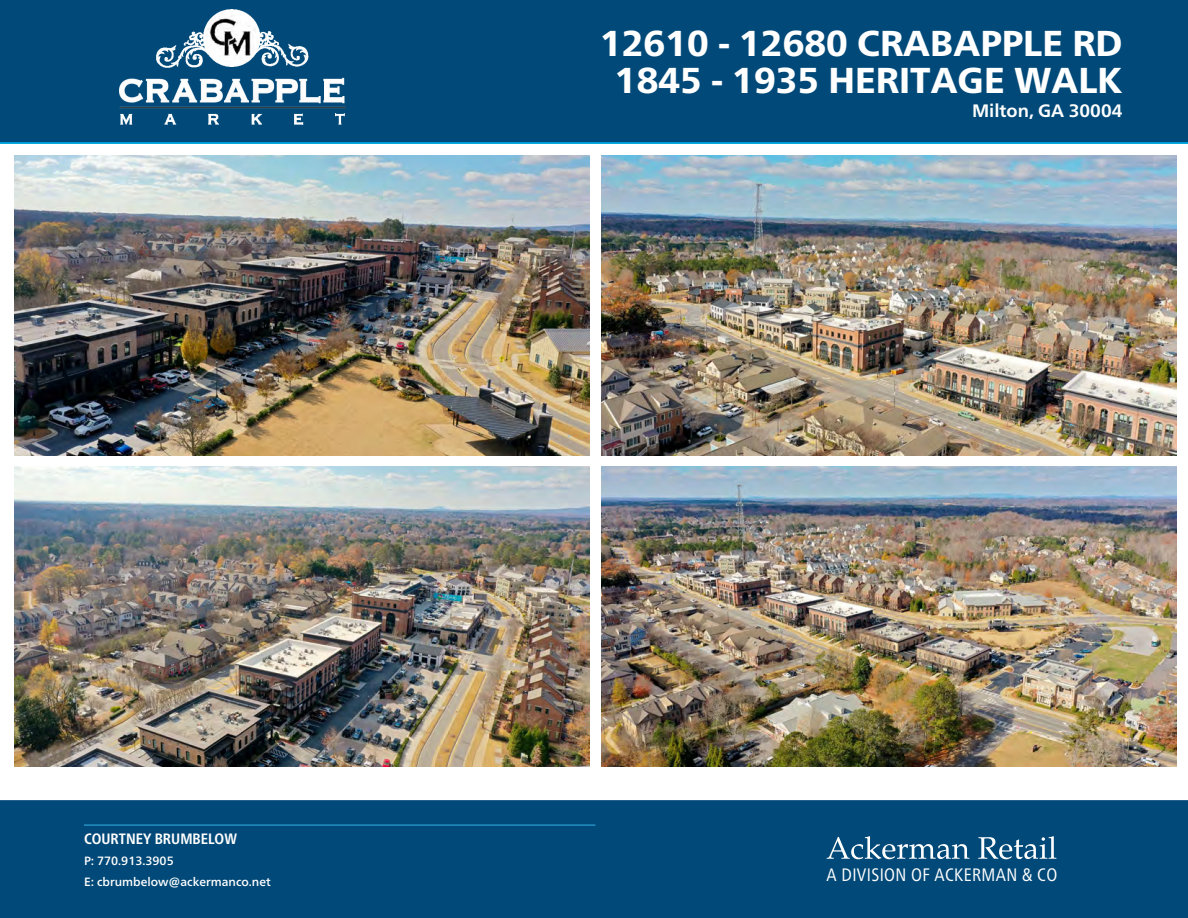
<style>
.page{position:relative;width:1188px;height:918px;background:#fff}
.page>*{position:absolute;margin:0;border:0;box-sizing:border-box;transform-origin:0 0}
.t1{font:800 36px/37.5px "Frutiger Neue LT";color:#fff;text-align:center}
.t2{font:condensed 18px "Frutiger Neue LT";letter-spacing:.02em;color:#fff}
.t3{font:700 18px "Frutiger Neue LT";color:#fff}
.t4{font:700 condensed 15px "Frutiger Neue LT";color:#fff}
.t5{font:500 12px/21px "Frutiger Neue LT";color:#fff}
</style>
<div class="page">
<div style="left:0;top:799px;width:1188px;height:119px;background:#004978"></div>
<hr style="left:84px;top:825px;width:511px;height:1px;background:#37b4e5">
<svg style="left:827px;top:836px;width:142px;height:23px"></svg>
<svg style="left:978px;top:836px;width:78px;height:23px"></svg>
<hr style="left:0;top:799px;width:1188px;height:1px;background:#fff">
<img style="left:602px;top:156px;width:574px;height:299px">
<img style="left:14px;top:156px;width:575px;height:299px">
<img style="left:14px;top:467px;width:575px;height:299px">
<img style="left:602px;top:467px;width:574px;height:299px">
<div style="left:0;top:0;width:1188px;height:142px;background:#004978"></div>
<svg style="left:0;top:142px;width:1188px;height:2px;background:#00a1d8"></svg>
<img style="left:119px;top:10px;width:226px;height:115px">
<p class="t4" style="left:84px;top:830px;width:154px">COURTNEY BRUMBELOW</p>
<p class="t5" style="left:84px;top:850px;width:188px">P: 770.913.3905<br>E: cbrumbelow@ackermanco.net</p>
<p class="t1" style="left:600px;top:24px;width:524px">12610 - 12680 CRABAPPLE RD<br>1845 - 1935 HERITAGE WALK</p>
<p class="t3" style="left:972px;top:100px;width:152px">Milton, GA 30004</p>
<p class="t2" style="left:827px;top:864px;width:232px">A DIVISION OF ACKERMAN &amp; CO</p>
</div>
